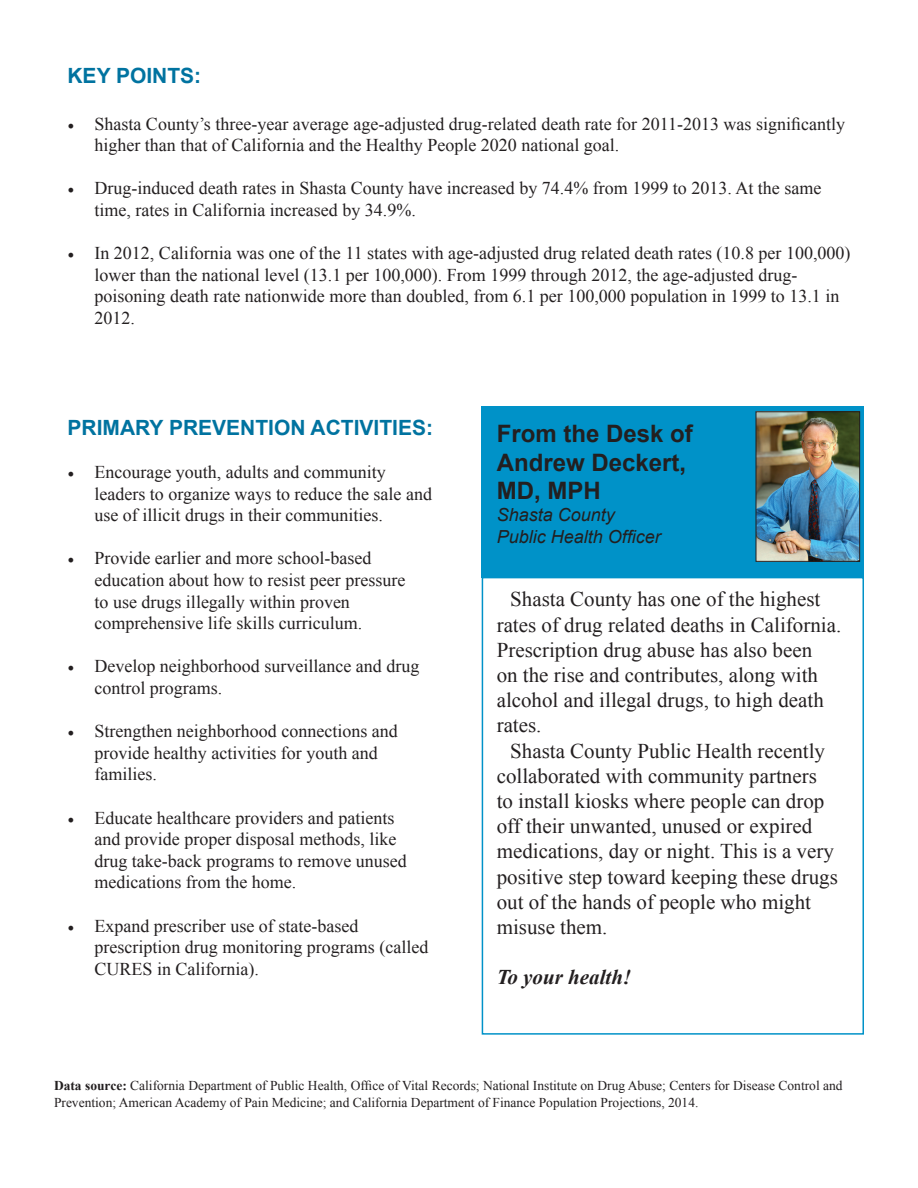
<style>
.page{position:relative;width:918px;height:1188px;background:#fff}
.page>*{position:absolute;margin:0;border:0;box-sizing:border-box;transform-origin:0 0}
.t1{font:700 24px/28.8px "Arial";color:#231f20}
.t2{font:21px/25.2px "Times New Roman";color:#231f20}
.t3{font:700 21px "Arial";color:#0073a0}
.t4{font:italic 700 21px "Times New Roman";color:#231f20}
.t5{font:18px/21.6px "Times New Roman";color:#231f20}
.t6{font:italic 18px/21.6px "Arial";color:#231f20}
.t7{font:13.5px/16.2px "Times New Roman";color:#231f20}
.s1{font-family:"Minion Pro"}
.s2{font-weight:700}
</style>
<div class="page">
<div style="left:482px;top:406px;width:382px;height:171px;background:#0092c8"></div>
<img style="left:758px;top:414px;width:100px;height:146px">
<div style="left:756px;top:412px;width:104px;height:150px;border:1px solid #231f20"></div>
<div style="left:482px;top:577px;width:382px;height:458px;border:2px solid #0092c8"></div>
<p class="t3" style="left:68px;top:61px;width:135px">KEY POINTS:</p>
<p class="t5" style="left:94px;top:112px;width:752px;text-indent:-27px"><span class="s1">•</span> Shasta County’s three-year average age-adjusted drug-related death rate for 2011-2013 was significantly higher than that of California and the Healthy People 2020 national goal.</p>
<p class="t5" style="left:94px;top:177px;width:728px;text-indent:-27px"><span class="s1">•</span> Drug-induced death rates in Shasta County have increased by 74.4% from 1999 to 2013. At the same time, rates in California increased by 34.9%.</p>
<p class="t5" style="left:94px;top:242px;width:758px;text-indent:-27px"><span class="s1">•</span> In 2012, California was one of the 11 states with age-adjusted drug related death rates (10.8 per 100,000) lower than the national level (13.1 per 100,000). From 1999 through 2012, the age-adjusted drug&shy;poisoning death rate nationwide more than doubled, from 6.1 per 100,000 population in 1999 to 13.1 in 2012.</p>
<p class="t3" style="left:68px;top:413px;width:367px">PRIMARY PREVENTION ACTIVITIES:</p>
<p class="t5" style="left:94px;top:461px;width:339px;text-indent:-27px"><span class="s1">•</span> Encourage youth, adults and community leaders to organize ways to reduce the sale and use of illicit drugs in their communities.</p>
<p class="t5" style="left:94px;top:547px;width:312px;text-indent:-27px"><span class="s1">•</span> Provide earlier and more school-based education about how to resist peer pressure to use drugs illegally within proven comprehensive life skills curriculum.</p>
<p class="t5" style="left:94px;top:655px;width:326px;text-indent:-27px"><span class="s1">•</span> Develop neighborhood surveillance and drug control programs.</p>
<p class="t5" style="left:94px;top:720px;width:305px;text-indent:-27px"><span class="s1">•</span> Strengthen neighborhood connections and provide healthy activities for youth and families.</p>
<p class="t5" style="left:94px;top:807px;width:314px;text-indent:-27px"><span class="s1">•</span> Educate healthcare providers and patients and provide proper disposal methods, like drug take-back programs to remove unused medications from the home.</p>
<p class="t5" style="left:94px;top:915px;width:335px;text-indent:-27px"><span class="s1">•</span> Expand prescriber use of state-based prescription drug monitoring programs (called<br>CURES in California).</p>
<h1 class="t1" style="left:497px;top:420px;width:198px">From the Desk of<br>Andrew Deckert,<br>MD, MPH</h1>
<p class="t6" style="left:497px;top:504px;width:166px">Shasta County<br>Public Health Officer</p>
<p class="t2" style="left:497px;top:586px;width:346px;text-indent:14px">Shasta County has one of the highest rates of drug related deaths in California.<br>Prescription drug abuse has also been<br>on the rise and contributes, along with alcohol and illegal drugs, to high death rates.</p>
<p class="t2" style="left:497px;top:738px;width:343px;text-indent:14px">Shasta County Public Health recently collaborated with community partners to install kiosks where people can drop off their unwanted, unused or expired medications, day or night. This is a very positive step toward keeping these drugs out of the hands of people who might misuse them.</p>
<p class="t4" style="left:497px;top:963px;width:136px">To your health!</p>
<p class="t7" style="left:54px;top:1078px;width:790px"><span class="s2">Data source:</span> California Department of Public Health, Office of Vital Records; National Institute on Drug Abuse; Centers for Disease Control and<br>Prevention; American Academy of Pain Medicine; and California Department of Finance Population Projections, 2014.</p>
</div>
